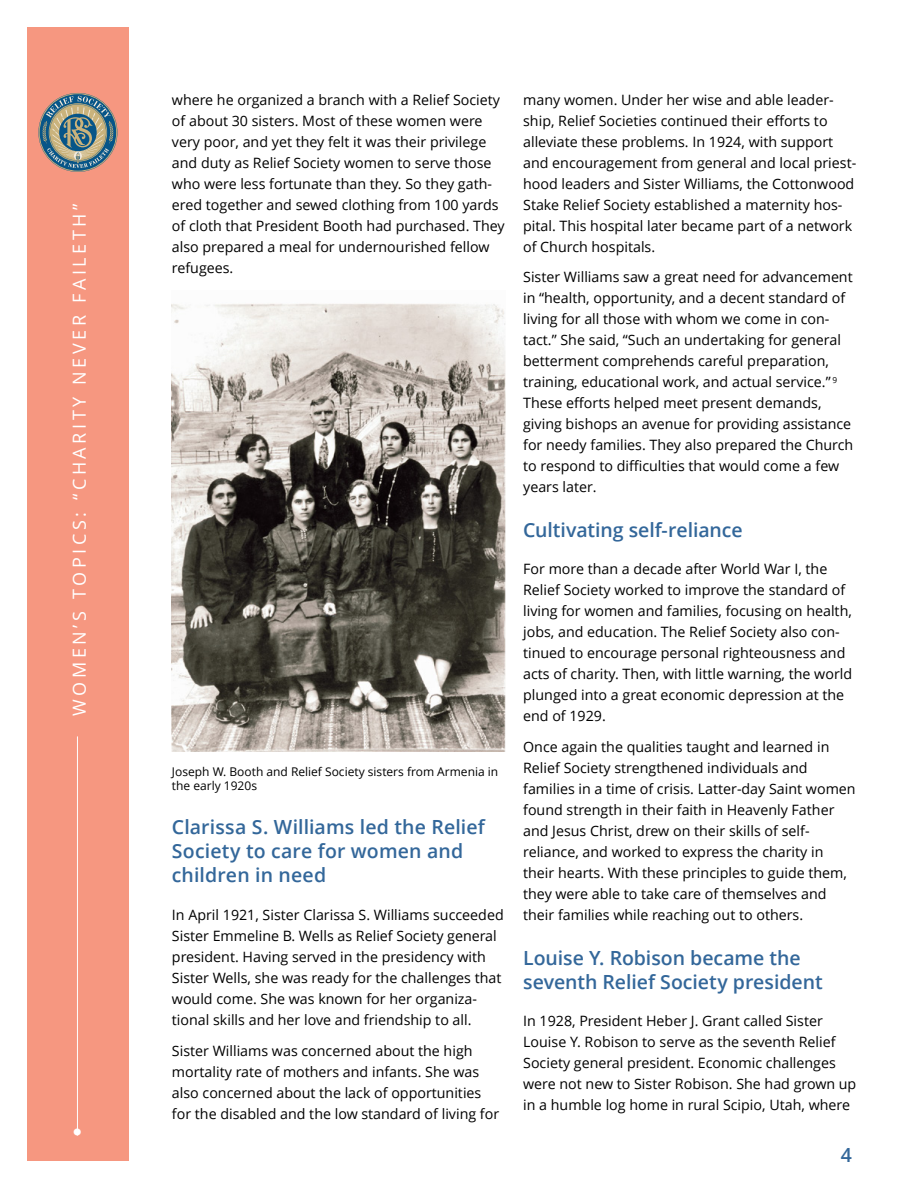
<style>
.page{position:relative;width:918px;height:1188px;background:#fff}
.page>*{position:absolute;margin:0;border:0;box-sizing:border-box;transform-origin:0 0}
.TOPIC-2_title{font:600 19.5px/24px "Zoramlds Lat";color:#33679a}
.t1{font:300 19.5px "Helveticalds Lat";color:#fff}
.t2{font:18px "Zoramlds Lat";letter-spacing:.2em;color:#fff}
.TOPIC-2_para{font:14.25px/21px "Zoramlds Lat";color:#000}
.TOPIC-2_para_first{font:14.25px/21px "Zoramlds Lat";color:#000}
.FIGimg-CAP_para{font:12px/14.4px "Zoramlds Lat";color:#000}
</style>
<div class="page">
<div style="left:27px;top:27px;width:101px;height:1134px;background:#f69780"></div>
<hr style="left:77px;top:185px;width:1px;height:951px;background:#fff">
<div style="left:71px;top:178px;width:15px;height:558px;background:#f69780"></div>
<svg style="left:38px;top:93px;width:79px;height:79px"></svg>
<img style="left:172px;top:303px;width:333px;height:449px">
<p class="t2" style="left:67px;top:716px;width:514px;rotate:-90deg">WOMEN’S TOPICS: “CHARITY NEVER FAILETH”</p>
<h1 class="t1" style="left:73px;top:1117px;width:11px">•</h1>
<p class="TOPIC-2_para_first" style="left:172px;top:88px;width:334px">where he organized a branch with a Relief Society of about 30 sisters. Most of these women were very poor, and yet they felt it was their privilege and duty as Relief Society women to serve those who were less fortunate than they. So they gath&shy;ered together and sewed clothing from 100 yards of cloth that President Booth had purchased. They also prepared a meal for undernourished fellow refugees.</p>
<p class="FIGimg-CAP_para" style="left:172px;top:764px;width:328px">Joseph W. Booth and Relief Society sisters from Armenia in the early 1920s</p>
<p class="TOPIC-2_title" style="left:172px;top:815px;width:315px">Clarissa S. Williams led the Relief<br>Society to care for women and children in need</p>
<p class="TOPIC-2_para_first" style="left:172px;top:904px;width:333px">In April 1921, Sister Clarissa S. Williams succeeded Sister Emmeline B. Wells as Relief Society general president. Having served in the presidency with Sister Wells, she was ready for the challenges that would come. She was known for her organiza&shy;tional skills and her love and friendship to all.</p>
<p class="TOPIC-2_para" style="left:172px;top:1040px;width:329px">Sister Williams was concerned about the high mortality rate of mothers and infants. She was also concerned about the lack of opportunities for the disabled and the low standard of living for</p>
<p class="TOPIC-2_para" style="left:523px;top:88px;width:335px">many women. Under her wise and able leader&shy;ship, Relief Societies continued their efforts to alleviate these problems. In 1924, with support and encouragement from general and local priest&shy;hood leaders and Sister Williams, the Cottonwood Stake Relief Society established a maternity hos&shy;pital. This hospital later became part of a network of Church hospitals.</p>
<p class="TOPIC-2_para" style="left:523px;top:266px;width:332px">Sister Williams saw a great need for advancement in “health, opportunity, and a decent standard of living for all those with whom we come in con&shy;tact.” She said, “Such an undertaking for general betterment comprehends careful preparation, training, educational work, and actual service.” <sup>9<br></sup>These efforts helped meet present demands, giving bishops an avenue for providing assistance for needy families. They also prepared the Church to respond to difficulties that would come a few years later.</p>
<p class="TOPIC-2_title" style="left:523px;top:517px;width:221px">Cultivating self-reliance</p>
<p class="TOPIC-2_para_first" style="left:523px;top:558px;width:330px">For more than a decade after World War I, the Relief Society worked to improve the standard of living for women and families, focusing on health, jobs, and education. The Relief Society also con&shy;tinued to encourage personal righteousness and acts of charity. Then, with little warning, the world plunged into a great economic depression at the end of 1929.</p>
<p class="TOPIC-2_para" style="left:523px;top:736px;width:334px">Once again the qualities taught and learned in Relief Society strengthened individuals and families in a time of crisis. Latter-day Saint women found strength in their faith in Heavenly Father and Jesus Christ, drew on their skills of self&shy;reliance, and worked to express the charity in their hearts. With these principles to guide them, they were able to take care of themselves and their families while reaching out to others.</p>
<p class="TOPIC-2_title" style="left:523px;top:945px;width:301px">Louise Y. Robison became the seventh Relief Society president</p>
<p class="TOPIC-2_para_first" style="left:523px;top:1010px;width:335px">In 1928, President Heber J. Grant called Sister Louise Y. Robison to serve as the seventh Relief Society general president. Economic challenges were not new to Sister Robison. She had grown up in a humble log home in rural Scipio, Utah, where</p>
<h1 class="TOPIC-2_title" style="left:841px;top:1143px;width:13px">4</h1>
</div>
